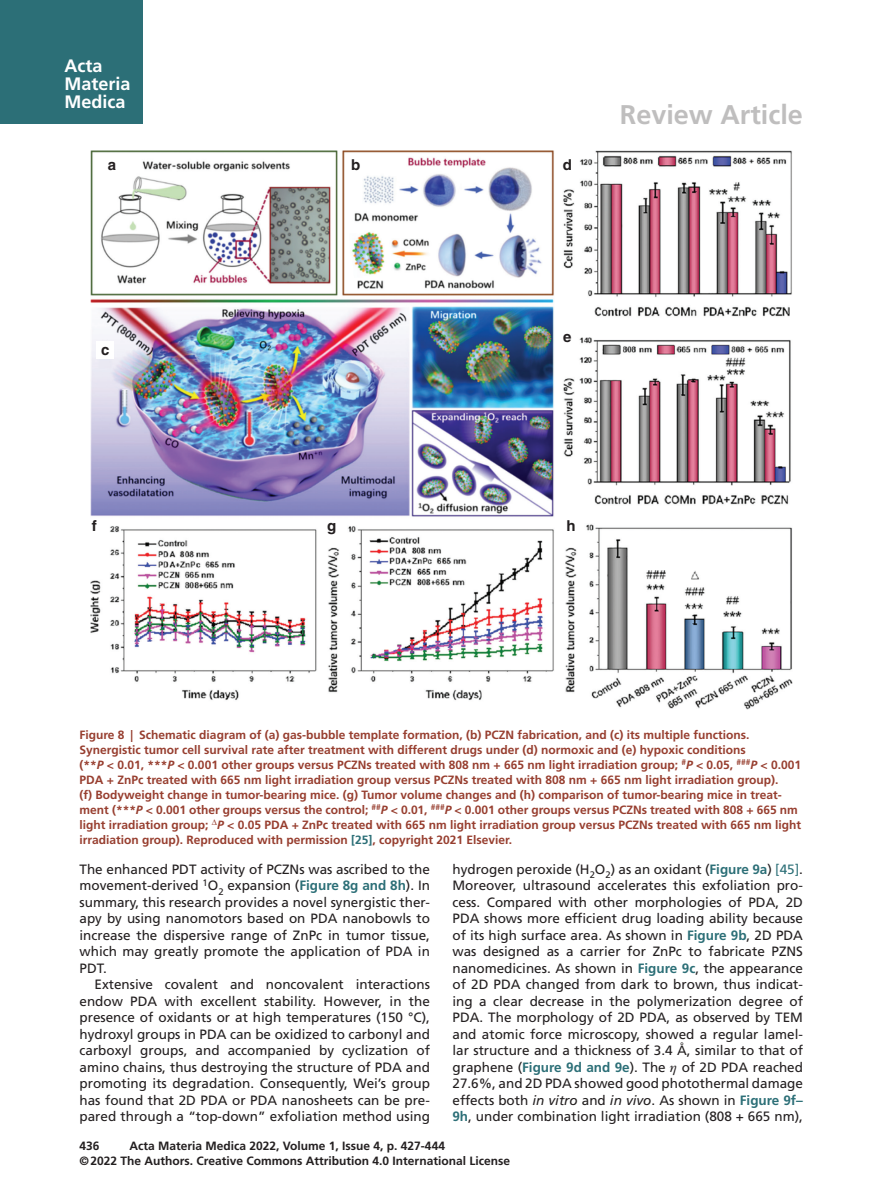
<style>
.page{position:relative;width:893px;height:1191px;background:#fff}
.page>*{position:absolute;margin:0;border:0;box-sizing:border-box;transform-origin:0 0}
.t1{font:700 27px "Frutiger";color:#bfbebe}
.t2{font:700 18px/18px "Frutiger";color:#fff}
.t3{font:700 15px "Helvetica";color:#231f20}
.t4{font:13.5px/16.5px "Frutiger";color:#231f20;text-align:justify}
.t5{font:700 12px/15px "Frutiger";color:#973e2f}
.t6{font:700 12px/15px "Frutiger";color:#231f20}
.s1{font-style:italic}
.s2{color:#2c6f77}
.s3{font-weight:700;color:#2c6f77}
</style>
<div class="page">
<div style="left:0;top:0;width:143px;height:124px;background:#2c6f77"></div>
<img style="left:90px;top:150px;width:702px;height:559px">
<div style="left:97px;top:342px;width:17px;height:16px;background:#fff"></div>
<h2 class="t2" style="left:64px;top:57px;width:68px">Acta<br>Materia<br>Medica</h2>
<p class="t3" style="left:108px;top:156px;width:10px">a</p>
<p class="t3" style="left:101px;top:340px;width:10px">c</p>
<p class="t3" style="left:351px;top:156px;width:11px">b</p>
<p class="t3" style="left:563px;top:156px;width:11px">d</p>
<h1 class="t1" style="left:620px;top:99px;width:185px">Review Article</h1>
<p class="t3" style="left:563px;top:327px;width:10px">e</p>
<p class="t3" style="left:92px;top:516px;width:6px">f</p>
<p class="t3" style="left:327px;top:516px;width:11px">g</p>
<p class="t3" style="left:566px;top:516px;width:11px">h</p>
<p class="t5" style="left:80px;top:728px;width:723px">Figure 8 | Schematic diagram of (a) gas-bubble template formation, (b) PCZN fabrication, and (c) its multiple functions.<br>Synergistic tumor cell survival rate after treatment with different drugs under (d) normoxic and (e) hypoxic conditions<br>(**<span class="s1">P</span> &lt; 0.01, ***<span class="s1">P</span> &lt; 0.001 other groups versus PCZNs treated with 808 nm + 665 nm light irradiation group; <sup>#</sup><span class="s1">P</span> &lt; 0.05, <sup>###</sup><span class="s1">P</span> &lt; 0.001<br>PDA + ZnPc treated with 665 nm light irradiation group versus PCZNs treated with 808 nm + 665 nm light irradiation group).<br>(f) Bodyweight change in tumor-bearing mice. (g) Tumor volume changes and (h) comparison of tumor-bearing mice in treat&shy;ment (***<span class="s1">P</span> &lt; 0.001 other groups versus the control; <sup>##</sup><span class="s1">P</span> &lt; 0.01, <sup>###</sup><span class="s1">P</span> &lt; 0.001 other groups versus PCZNs treated with 808 + 665 nm light irradiation group; ∆<span class="s1">P</span> &lt; 0.05 PDA + ZnPc treated with 665 nm light irradiation group versus PCZNs treated with 665 nm light irradiation group). Reproduced with permission <span class="s2">[25]</span>, copyright 2021 Elsevier.</p>
<p class="t4" style="left:80px;top:860px;width:352px">The enhanced PDT activity of PCZNs was ascribed to the movement-derived <sup>1</sup>O<sub>2</sub> expansion (<span class="s3">Figure 8g and 8h</span>). In summary, this research provides a novel synergistic ther&shy;apy by using nanomotors based on PDA nanobowls to increase the dispersive range of ZnPc in tumor tissue, which may greatly promote the application of PDA in PDT.</p>
<p class="t4" style="left:80px;top:976px;width:352px;text-indent:15px">Extensive covalent and noncovalent interactions endow PDA with excellent stability. However, in the presence of oxidants or at high temperatures (150 °C), hydroxyl groups in PDA can be oxidized to carbonyl and carboxyl groups, and accompanied by cyclization of amino chains, thus destroying the structure of PDA and promoting its degradation. Consequently, Wei’s group has found that 2D PDA or PDA nanosheets can be pre&shy;pared through a “top-down” exfoliation method using</p>
<p class="t4" style="left:452px;top:860px;width:352px">hydrogen peroxide (H<sub>2</sub>O<sub>2</sub>) as an oxidant (<span class="s3">Figure 9a</span>) <span class="s2">[45]</span>.<br>Moreover, ultrasound accelerates this exfoliation pro&shy;cess. Compared with other morphologies of PDA, 2D PDA shows more efficient drug loading ability because of its high surface area. As shown in <span class="s3">Figure 9b</span>, 2D PDA was designed as a carrier for ZnPc to fabricate PZNS nanomedicines. As shown in <span class="s3">Figure 9c</span>, the appearance of 2D PDA changed from dark to brown, thus indicat&shy;ing a clear decrease in the polymerization degree of PDA. The morphology of 2D PDA, as observed by TEM and atomic force microscopy, showed a regular lamel&shy;lar structure and a thickness of 3.4 Å, similar to that of graphene (<span class="s3">Figure 9d and 9e</span>). The of 2D PDA reached 27.6%, and 2D PDA showed good photothermal damage effects both <span class="s1">in vitro</span> and <span class="s1">in vivo</span>. As shown in <span class="s3">Figure 9f– 9h</span>, under combination light irradiation (808 + 665 nm),</p>
<p class="t6" style="left:80px;top:1138px;width:432px;text-indent:50px">Acta Materia Medica 2022, Volume 1, Issue 4, p. 427-444<br>©2022 The Authors. Creative Commons Attribution 4.0 International License</p>
<p class="t6" style="left:80px;top:1138px;width:22px">436</p>
</div>
